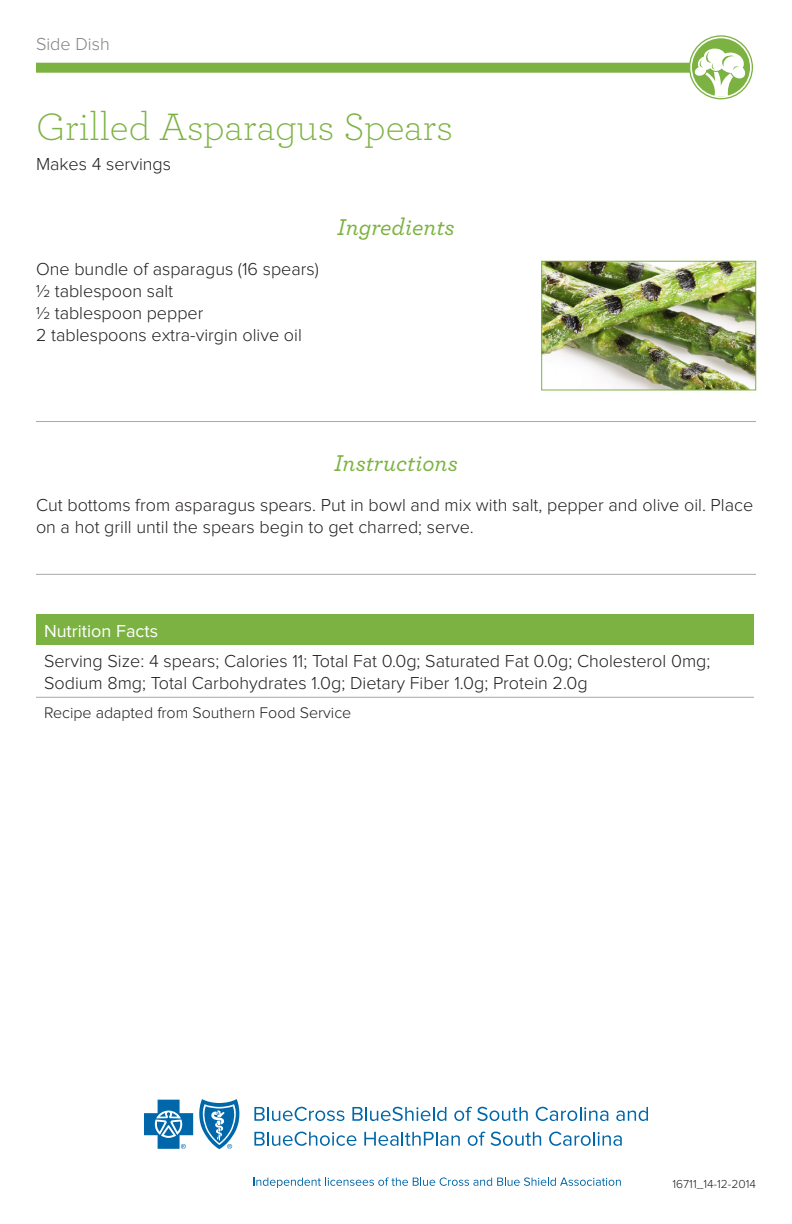
<style>
.page{position:relative;width:792px;height:1224px;background:#fff}
.page>*{position:absolute;margin:0;border:0;box-sizing:border-box;transform-origin:0 0}
.t1{font:300 40px "Archer";color:#7cb241}
.t2{font:italic 500 24px "Archer";color:#7cb241}
.t3{font:300 18px/22px "Proxima Nova";color:#231f20}
.t4{font:18px "Proxima Nova";color:#fff}
.t5{font:300 18px "Proxima Nova";color:#808285}
.t6{font:300 16px "Proxima Nova";color:#231f20}
.t7{font:300 12px "Proxima Nova";color:#231f20}
</style>
<div class="page">
<hr style="left:36px;top:421px;width:720px;height:1px;background:#a8a9ad">
<img style="left:543px;top:263px;width:211px;height:125px">
<div style="left:541px;top:261px;width:215px;height:129px;border:1px solid #7cb241"></div>
<div style="left:36px;top:63px;width:654px;height:10px;background:#7cb241"></div>
<hr style="left:36px;top:574px;width:720px;height:1px;background:#a8a9ad">
<svg style="left:689px;top:35px;width:64px;height:64px"></svg>
<svg style="left:144px;top:1099px;width:96px;height:50px"></svg>
<svg style="left:254px;top:1107px;width:90px;height:14px"></svg>
<svg style="left:352px;top:1107px;width:94px;height:14px"></svg>
<svg style="left:454px;top:1107px;width:74px;height:14px"></svg>
<svg style="left:536px;top:1107px;width:72px;height:14px"></svg>
<svg style="left:616px;top:1107px;width:32px;height:14px"></svg>
<svg style="left:254px;top:1132px;width:102px;height:14px"></svg>
<svg style="left:364px;top:1132px;width:96px;height:14px"></svg>
<svg style="left:468px;top:1132px;width:73px;height:14px"></svg>
<svg style="left:549px;top:1132px;width:73px;height:14px"></svg>
<svg style="left:254px;top:1177px;width:367px;height:11px"></svg>
<div style="left:36px;top:615px;width:718px;height:30px;background:#7cb241"></div>
<hr style="left:36px;top:697px;width:718px;height:1px;background:#a8a9ad">
<p class="t5" style="left:36px;top:34px;width:75px">Side Dish</p>
<p class="t1" style="left:36px;top:101px;width:419px">Grilled Asparagus Spears</p>
<p class="t3" style="left:36px;top:153px;width:137px">Makes 4 servings</p>
<p class="t3" style="left:36px;top:259px;width:284px">One bundle of asparagus (16 spears)</p>
<p class="t3" style="left:36px;top:281px;width:139px">½ tablespoon salt</p>
<p class="t3" style="left:36px;top:303px;width:169px">½ tablespoon pepper</p>
<p class="t3" style="left:36px;top:325px;width:267px">2 tablespoons extra-virgin olive oil</p>
<p class="t2" style="left:337px;top:210px;width:119px">Ingredients</p>
<p class="t2" style="left:334px;top:445px;width:125px">Instructions</p>
<p class="t3" style="left:36px;top:494px;width:719px">Cut bottoms from asparagus spears. Put in bowl and mix with salt, pepper and olive oil. Place on a hot grill until the spears begin to get charred; serve.</p>
<p class="t4" style="left:44px;top:621px;width:116px">Nutrition Facts</p>
<p class="t3" style="left:44px;top:651px;width:668px">Serving Size: 4 spears; Calories 11; Total Fat 0.0g; Saturated Fat 0.0g; Cholesterol 0mg;<br>Sodium 8mg; Total Carbohydrates 1.0g; Dietary Fiber 1.0g; Protein 2.0g</p>
<p class="t6" style="left:44px;top:704px;width:309px">Recipe adapted from Southern Food Service</p>
<p class="t7" style="left:673px;top:1177px;width:85px">16711_14-12-2014</p>
</div>
